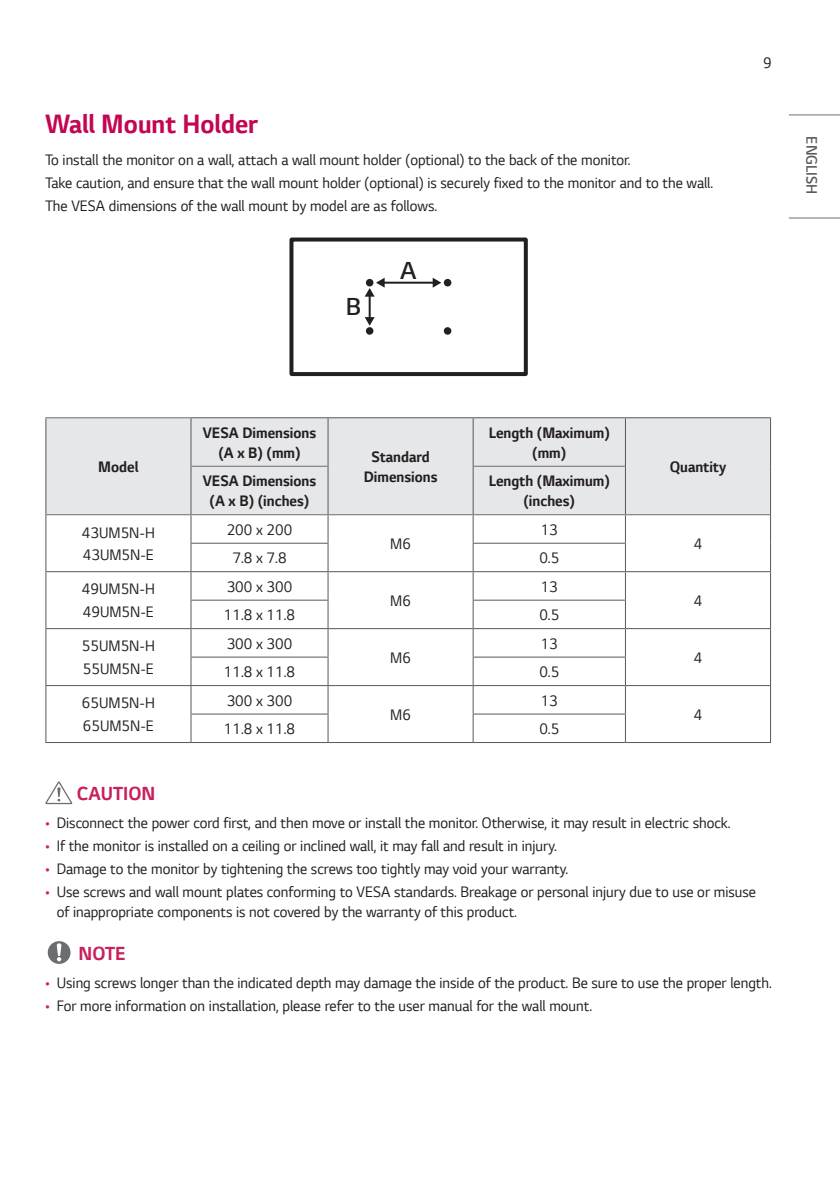
<style>
.page{position:relative;width:840px;height:1191px;background:#fff}
.page>*{position:absolute;margin:0;border:0;box-sizing:border-box;transform-origin:0 0}
.Title2{font:700 28px "LG Smart";color:#c30552;scale:.95 1}
.t1{font:300 26px "LG Smart";color:#231f20}
.Warning{font:700 20px "LG Smart";color:#c8205d;scale:.95 1}
.Body{font:16px/20px "LG Smart";color:#231f20;scale:.95 1}
.Body_Center{font:16px "LG Smart";color:#231f20;scale:.95 1}
.Body_Bold_Center{font:700 16px/20px "LG Smart";color:#231f20;text-align:center;scale:.95 1}
.t2{font:300 16px "LG Smart";color:#57585a;scale:.95 1}
.s1{color:#c8205d}
</style>
<div class="page">
<hr style="left:788px;top:217px;width:51px;height:1px;background:#6c6d70">
<hr style="left:788px;top:114px;width:51px;height:1px;background:#6c6d70">
<div style="left:289px;top:237px;width:238px;height:139px;border:4px solid #231f20"></div>
<div style="left:443px;top:279px;width:8px;height:7px;background:#231f20;border-radius:50%"></div>
<div style="left:365px;top:327px;width:8px;height:8px;background:#231f20;border-radius:50%"></div>
<div style="left:443px;top:327px;width:8px;height:8px;background:#231f20;border-radius:50%"></div>
<hr style="left:383px;top:282px;width:51px;height:2px;background:#231f20">
<svg style="left:432px;top:278px;width:9px;height:10px"></svg>
<hr style="left:368px;top:295px;width:2px;height:23px;background:#231f20">
<svg style="left:364px;top:278px;width:20px;height:19px"></svg>
<svg style="left:364px;top:317px;width:10px;height:9px"></svg>
<div style="left:46px;top:418px;width:723px;height:96px;background:#e6e7e9"></div>
<hr style="left:45px;top:417px;width:145px;height:1px;background:#6c6d70">
<hr style="left:45px;top:418px;width:1px;height:48px;background:#57585a">
<hr style="left:190px;top:417px;width:138px;height:1px;background:#57585a">
<hr style="left:190px;top:418px;width:1px;height:48px;background:#57585a">
<hr style="left:328px;top:417px;width:145px;height:1px;background:#57585a">
<hr style="left:327px;top:418px;width:1px;height:48px;background:#57585a">
<hr style="left:473px;top:417px;width:152px;height:1px;background:#57585a">
<hr style="left:472px;top:418px;width:1px;height:48px;background:#57585a">
<hr style="left:625px;top:417px;width:145px;height:1px;background:#57585a">
<hr style="left:624px;top:418px;width:1px;height:48px;background:#57585a">
<hr style="left:769px;top:418px;width:1px;height:48px;background:#57585a">
<hr style="left:45px;top:466px;width:1px;height:49px;background:#57585a">
<hr style="left:190px;top:466px;width:1px;height:48px;background:#57585a">
<hr style="left:327px;top:466px;width:1px;height:48px;background:#57585a">
<hr style="left:472px;top:466px;width:1px;height:48px;background:#57585a">
<hr style="left:624px;top:466px;width:1px;height:48px;background:#57585a">
<hr style="left:769px;top:466px;width:1px;height:49px;background:#57585a">
<svg style="left:45px;top:515px;width:1px;height:227px"></svg>
<svg style="left:190px;top:515px;width:1px;height:227px"></svg>
<svg style="left:327px;top:515px;width:1px;height:227px"></svg>
<svg style="left:472px;top:515px;width:1px;height:227px"></svg>
<hr style="left:191px;top:466px;width:136px;height:1px;background:#6c6d70">
<hr style="left:473px;top:466px;width:151px;height:1px;background:#6c6d70">
<hr style="left:46px;top:514px;width:145px;height:1px;background:#6c6d70">
<hr style="left:191px;top:514px;width:137px;height:1px;background:#6c6d70">
<hr style="left:328px;top:514px;width:145px;height:1px;background:#6c6d70">
<hr style="left:473px;top:514px;width:152px;height:1px;background:#6c6d70">
<hr style="left:625px;top:514px;width:144px;height:1px;background:#6c6d70">
<hr style="left:45px;top:571px;width:146px;height:1px;background:#57585a">
<hr style="left:45px;top:628px;width:146px;height:1px;background:#57585a">
<hr style="left:45px;top:685px;width:146px;height:1px;background:#57585a">
<hr style="left:45px;top:742px;width:146px;height:1px;background:#57585a">
<hr style="left:190px;top:543px;width:138px;height:1px;background:#57585a">
<hr style="left:472px;top:543px;width:153px;height:1px;background:#57585a">
<hr style="left:191px;top:571px;width:137px;height:1px;background:#57585a">
<hr style="left:328px;top:571px;width:145px;height:1px;background:#57585a">
<hr style="left:473px;top:571px;width:152px;height:1px;background:#57585a">
<hr style="left:625px;top:571px;width:145px;height:1px;background:#57585a">
<hr style="left:190px;top:599px;width:138px;height:1px;background:#57585a">
<hr style="left:472px;top:599px;width:153px;height:1px;background:#57585a">
<hr style="left:191px;top:628px;width:137px;height:1px;background:#57585a">
<hr style="left:328px;top:628px;width:145px;height:1px;background:#57585a">
<hr style="left:473px;top:628px;width:152px;height:1px;background:#57585a">
<hr style="left:625px;top:628px;width:145px;height:1px;background:#57585a">
<hr style="left:190px;top:656px;width:138px;height:1px;background:#57585a">
<hr style="left:472px;top:656px;width:153px;height:1px;background:#57585a">
<hr style="left:191px;top:685px;width:137px;height:1px;background:#57585a">
<hr style="left:328px;top:685px;width:145px;height:1px;background:#57585a">
<hr style="left:473px;top:685px;width:152px;height:1px;background:#57585a">
<hr style="left:625px;top:685px;width:145px;height:1px;background:#57585a">
<hr style="left:190px;top:713px;width:138px;height:1px;background:#57585a">
<hr style="left:472px;top:713px;width:153px;height:1px;background:#57585a">
<hr style="left:191px;top:742px;width:137px;height:1px;background:#57585a">
<hr style="left:328px;top:742px;width:145px;height:1px;background:#57585a">
<hr style="left:473px;top:742px;width:152px;height:1px;background:#57585a">
<hr style="left:625px;top:742px;width:145px;height:1px;background:#57585a">
<svg style="left:45px;top:781px;width:27px;height:23px"></svg>
<svg style="left:48px;top:941px;width:22px;height:23px"></svg>
<p class="Title2" style="left:45px;top:105px;width:225px">Wall Mount Holder</p>
<p class="Body" style="left:45px;top:149px;width:617px">To install the monitor on a wall, attach a wall mount holder (optional) to the back of the monitor.</p>
<p class="Body" style="left:45px;top:172px;width:704px">Take caution, and ensure that the wall mount holder (optional) is securely fixed to the monitor and to the wall.</p>
<p class="Body" style="left:45px;top:195px;width:414px">The VESA dimensions of the wall mount by model are as follows.</p>
<p class="t1" style="left:346px;top:289px;width:17px">B</p>
<p class="t1" style="left:400px;top:253px;width:18px">A</p>
<p class="Body" style="left:762px;top:52px;width:11px">9</p>
<p class="t2" style="left:822px;top:136px;width:62px;rotate:90deg">ENGLISH</p>
<p class="Body_Bold_Center" style="left:98px;top:456px;width:44px">Model</p>
<p class="Body_Bold_Center" style="left:488px;top:422px;width:129px">Length (Maximum) (mm)</p>
<p class="Body_Bold_Center" style="left:203px;top:422px;width:121px">VESA Dimensions (A x B) (mm)</p>
<p class="Body_Bold_Center" style="left:363px;top:446px;width:79px">Standard<br>Dimensions</p>
<p class="Body_Bold_Center" style="left:203px;top:471px;width:121px">VESA Dimensions (A x B) (inches)</p>
<p class="Body_Bold_Center" style="left:488px;top:471px;width:129px">Length (Maximum) (inches)</p>
<p class="Body_Bold_Center" style="left:669px;top:456px;width:61px">Quantity</p>
<p class="Body_Center" style="left:82px;top:522px;width:78px">43UM5N-H</p>
<p class="Body_Center" style="left:83px;top:544px;width:76px">43UM5N-E</p>
<p class="Body_Center" style="left:226px;top:519px;width:71px">200 x 200</p>
<p class="Body_Center" style="left:390px;top:533px;width:23px">M6</p>
<p class="Body_Center" style="left:540px;top:519px;width:20px">13</p>
<p class="Body_Center" style="left:232px;top:547px;width:58px">7.8 x 7.8</p>
<p class="Body_Center" style="left:539px;top:547px;width:22px">0.5</p>
<p class="Body_Center" style="left:693px;top:533px;width:11px">4</p>
<p class="Body_Center" style="left:82px;top:578px;width:78px">49UM5N-H</p>
<p class="Body_Center" style="left:83px;top:601px;width:76px">49UM5N-E</p>
<p class="Body_Center" style="left:226px;top:576px;width:71px">300 x 300</p>
<p class="Body_Center" style="left:390px;top:590px;width:23px">M6</p>
<p class="Body_Center" style="left:540px;top:576px;width:20px">13</p>
<p class="Body_Center" style="left:224px;top:604px;width:76px">11.8 x 11.8</p>
<p class="Body_Center" style="left:539px;top:604px;width:22px">0.5</p>
<p class="Body_Center" style="left:693px;top:590px;width:11px">4</p>
<p class="Body_Center" style="left:82px;top:635px;width:78px">55UM5N-H</p>
<p class="Body_Center" style="left:83px;top:658px;width:76px">55UM5N-E</p>
<p class="Body_Center" style="left:226px;top:633px;width:71px">300 x 300</p>
<p class="Body_Center" style="left:390px;top:647px;width:23px">M6</p>
<p class="Body_Center" style="left:540px;top:633px;width:20px">13</p>
<p class="Body_Center" style="left:224px;top:661px;width:76px">11.8 x 11.8</p>
<p class="Body_Center" style="left:539px;top:661px;width:22px">0.5</p>
<p class="Body_Center" style="left:693px;top:647px;width:11px">4</p>
<p class="Body_Center" style="left:82px;top:692px;width:78px">65UM5N-H</p>
<p class="Body_Center" style="left:83px;top:715px;width:76px">65UM5N-E</p>
<p class="Body_Center" style="left:226px;top:689px;width:71px">300 x 300</p>
<p class="Body_Center" style="left:390px;top:704px;width:23px">M6</p>
<p class="Body_Center" style="left:540px;top:689px;width:20px">13</p>
<p class="Body_Center" style="left:224px;top:718px;width:76px">11.8 x 11.8</p>
<p class="Body_Center" style="left:539px;top:718px;width:22px">0.5</p>
<p class="Body_Center" style="left:693px;top:704px;width:11px">4</p>
<p class="Warning" style="left:77px;top:780px;width:84px">CAUTION</p>
<p class="Body" style="left:45px;top:812px;width:722px"><span class="s1">•</span> Disconnect the power cord first, and then move or install the monitor. Otherwise, it may result in electric shock.</p>
<p class="Body" style="left:45px;top:835px;width:539px"><span class="s1">•</span> If the monitor is installed on a ceiling or inclined wall, it may fall and result in injury.</p>
<p class="Body" style="left:45px;top:858px;width:551px"><span class="s1">•</span> Damage to the monitor by tightening the screws too tightly may void your warranty.</p>
<p class="Body" style="left:57px;top:881px;width:737px;text-indent:-11px"><span class="s1">•</span> Use screws and wall mount plates conforming to VESA standards. Breakage or personal injury due to use or misuse of inappropriate components is not covered by the warranty of this product.</p>
<p class="Warning" style="left:79px;top:939px;width:51px">NOTE</p>
<p class="Body" style="left:45px;top:972px;width:765px"><span class="s1">•</span> Using screws longer than the indicated depth may damage the inside of the product. Be sure to use the proper length.</p>
<p class="Body" style="left:45px;top:995px;width:576px"><span class="s1">•</span> For more information on installation, please refer to the user manual for the wall mount.</p>
</div>
